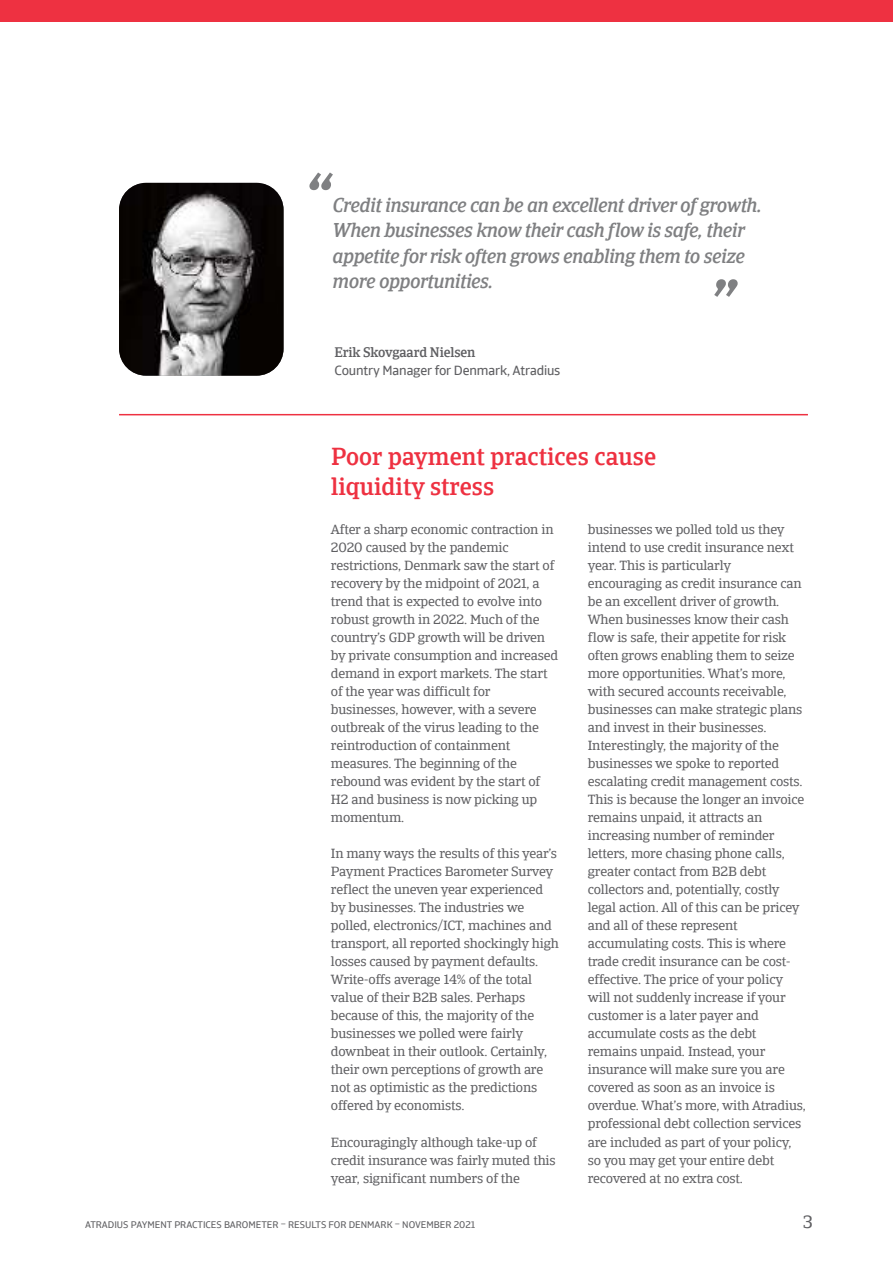
<style>
.page{position:relative;width:893px;height:1263px;background:#fff}
.page>*{position:absolute;margin:0;border:0;box-sizing:border-box;transform-origin:0 0}
.t1{font:italic 500 71.1px "Catalana";color:#7f8082;scale:.96 1}
.t2{font:500 24px/30px "Catalana";color:#ee3141}
.t3{font:italic 500 19.5px/25.5px "Catalana";letter-spacing:-.015em;color:#7f8082;scale:.96 1}
.t4{font:18px "Catalana";color:#5f5f62}
.t5{font:13.5px/18px "Catalana";letter-spacing:-.015em;color:#5f5f62}
.t6{font:13.5px "Catalana Sans";letter-spacing:-.01em;color:#5f5f62}
.t7{font:500 13.5px "Catalana";letter-spacing:-.01em;color:#5f5f62}
.t8{font:9.75px "Catalana Sans";color:#5f5f62}
</style>
<div class="page">
<div style="left:0;top:0;width:893px;height:21px;background:#ee3141"></div>
<img style="left:119px;top:183px;width:165px;height:193px;border-radius:27px">
<hr style="left:119px;top:414px;width:689px;height:1px;background:#ee3141">
<h1 class="t1" style="left:303px;top:156px;width:30px">“</h1>
<h3 class="t3" style="left:333px;top:192px;width:448px">Credit insurance can be an excellent driver of growth.<br>When businesses know their cash flow is safe, their appetite for risk often grows enabling them to seize more opportunities.</h3>
<h1 class="t1" style="left:708px;top:262px;width:30px">”</h1>
<p class="t7" style="left:334px;top:344px;width:142px">Erik Skovgaard Nielsen</p>
<p class="t6" style="left:334px;top:364px;width:227px">COUNTRY MANAGER FOR DENMARK, ATRADIUS</p>
<h2 class="t2" style="left:331px;top:442px;width:326px">Poor payment practices cause liquidity stress</h2>
<p class="t5" style="left:588px;top:521px;width:220px">businesses we polled told us they intend to use credit insurance next year. This is particularly encouraging as credit insurance can be an excellent driver of growth.<br>When businesses know their cash flow is safe, their appetite for risk often grows enabling them to seize more opportunities. What’s more, with secured accounts receivable, businesses can make strategic plans and invest in their businesses.<br>Interestingly, the majority of the businesses we spoke to reported escalating credit management costs.<br>This is because the longer an invoice remains unpaid, it attracts an increasing number of reminder letters, more chasing phone calls, greater contact from B2B debt collectors and, potentially, costly legal action. All of this can be pricey and all of these represent accumulating costs. This is where trade credit insurance can be cost&shy;effective. The price of your policy will not suddenly increase if your customer is a later payer and accumulate costs as the debt remains unpaid. Instead, your insurance will make sure you are covered as soon as an invoice is overdue. What’s more, with Atradius, professional debt collection services are included as part of your policy, so you may get your entire debt recovered at no extra cost.</p>
<p class="t5" style="left:331px;top:521px;width:229px">After a sharp economic contraction in<br>2020 caused by the pandemic restrictions, Denmark saw the start of recovery by the midpoint of 2021, a trend that is expected to evolve into robust growth in 2022. Much of the country’s GDP growth will be driven by private consumption and increased demand in export markets. The start of the year was difficult for businesses, however, with a severe outbreak of the virus leading to the reintroduction of containment measures. The beginning of the rebound was evident by the start of<br>H2 and business is now picking up momentum.</p>
<p class="t5" style="left:331px;top:845px;width:229px">In many ways the results of this year’s Payment Practices Barometer Survey reflect the uneven year experienced by businesses. The industries we polled, electronics/ICT, machines and transport, all reported shockingly high losses caused by payment defaults.<br>Write-offs average 14% of the total value of their B2B sales. Perhaps because of this, the majority of the businesses we polled were fairly downbeat in their outlook. Certainly, their own perceptions of growth are not as optimistic as the predictions offered by economists.</p>
<p class="t5" style="left:331px;top:1133px;width:226px">Encouragingly although take-up of credit insurance was fairly muted this year, significant numbers of the</p>
<p class="t8" style="left:85px;top:1220px;width:392px">ATRADIUS PAYMENT PRACTICES BAROMETER – RESULTS FOR DENMARK – NOVEMBER 2021</p>
<h3 class="t4" style="left:803px;top:1211px;width:12px">3</h3>
</div>
